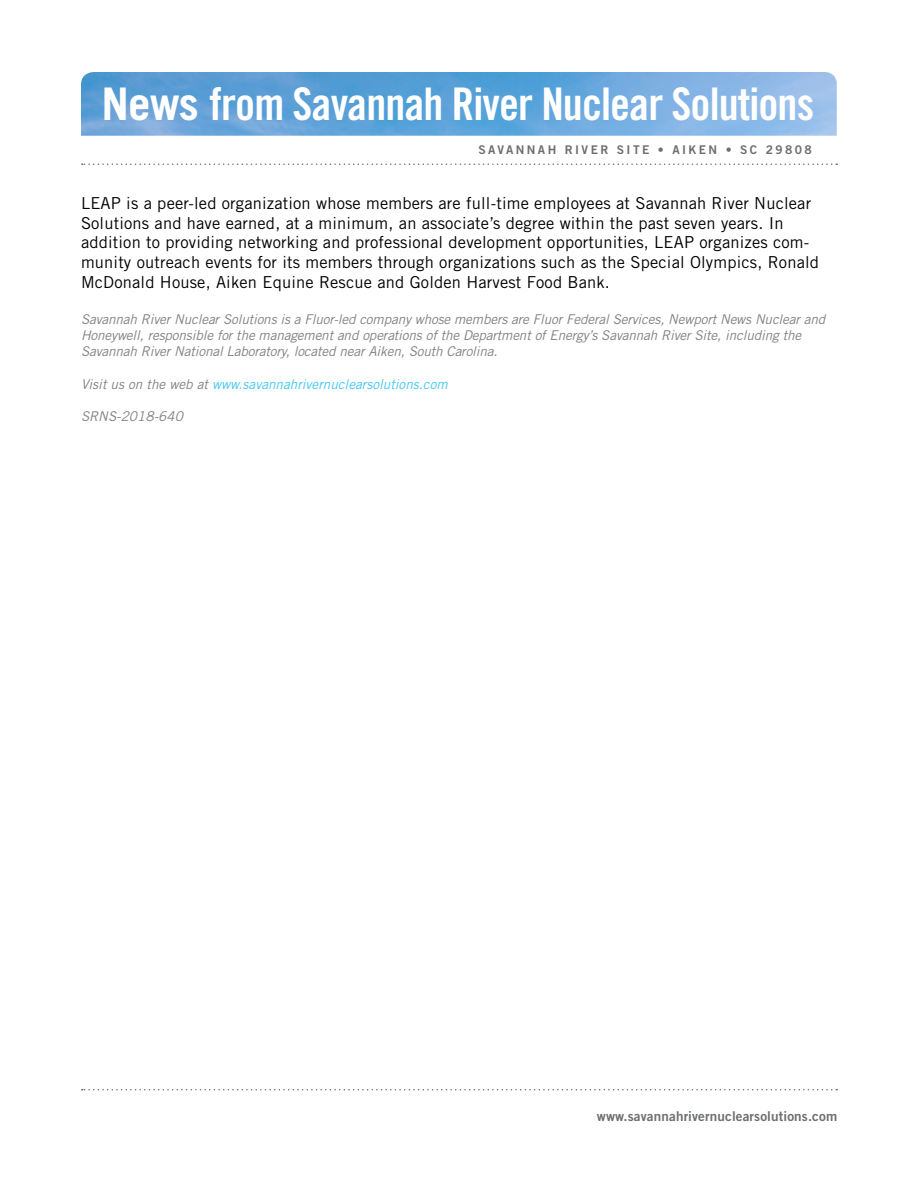
<style>
.page{position:relative;width:918px;height:1188px;background:#fff}
.page>*{position:absolute;margin:0;border:0;box-sizing:border-box;transform-origin:0 0}
.t1{font:45px "Trade Gothic LT Std Bd Cn 20";letter-spacing:-.02em;color:#fff}
.t2{font:16.5px/19.8px "Trade Gothic LT Std";letter-spacing:.01em;color:#000}
.t3{font:italic 13.5px/16.2px "Trade Gothic LT Std";letter-spacing:-.01em;color:#808285}
.t4{font:italic 13.5px "Trade Gothic LT Std";color:#44c8f5}
.t5{font:13.5px "Trade Gothic LT Std Bd 2";letter-spacing:.01em;color:#6d6e71}
.t6{font:12px "Trade Gothic LT Std Bd 2";letter-spacing:.2em;color:#6d6e71}
.s1{font-family:"Trade Gothic LT Std";font-weight:700}
.s2{color:#808285}
</style>
<div class="page">
<img style="left:81px;top:72px;width:756px;height:64px">
<svg style="left:82px;top:163px;width:755px;height:2px"></svg>
<svg style="left:82px;top:1089px;width:755px;height:1px"></svg>
<h1 class="t1" style="left:102px;top:77px;width:714px"><span class="s1">News</span> from Savannah River Nuclear Solutions</h1>
<p class="t6" style="left:478px;top:143px;width:335px">SAVANNAH RIVER SITE • AIKEN • SC 29808</p>
<p class="t2" style="left:81px;top:193px;width:740px">LEAP is a peer-led organization whose members are full-time employees at Savannah River Nuclear Solutions and have earned, at a minimum, an associate’s degree within the past seven years. In addition to providing networking and professional development opportunities, LEAP organizes com&shy;munity outreach events for its members through organizations such as the Special Olympics, Ronald McDonald House, Aiken Equine Rescue and Golden Harvest Food Bank.</p>
<p class="t3" style="left:81px;top:311px;width:746px">Savannah River Nuclear Solutions is a Fluor-led company whose members are Fluor Federal Services, Newport News Nuclear and<br>Honeywell, responsible for the management and operations of the Department of Energy’s Savannah River Site, including the<br>Savannah River National Laboratory, located near Aiken, South Carolina.</p>
<p class="t4" style="left:81px;top:376px;width:368px"><span class="s2">Visit us on the web at</span> www.savannahrivernuclearsolutions.com</p>
<p class="t3" style="left:81px;top:408px;width:103px">SRNS-2018-640</p>
<p class="t5" style="left:597px;top:1107px;width:242px">www.savannahrivernuclearsolutions.com</p>
</div>
